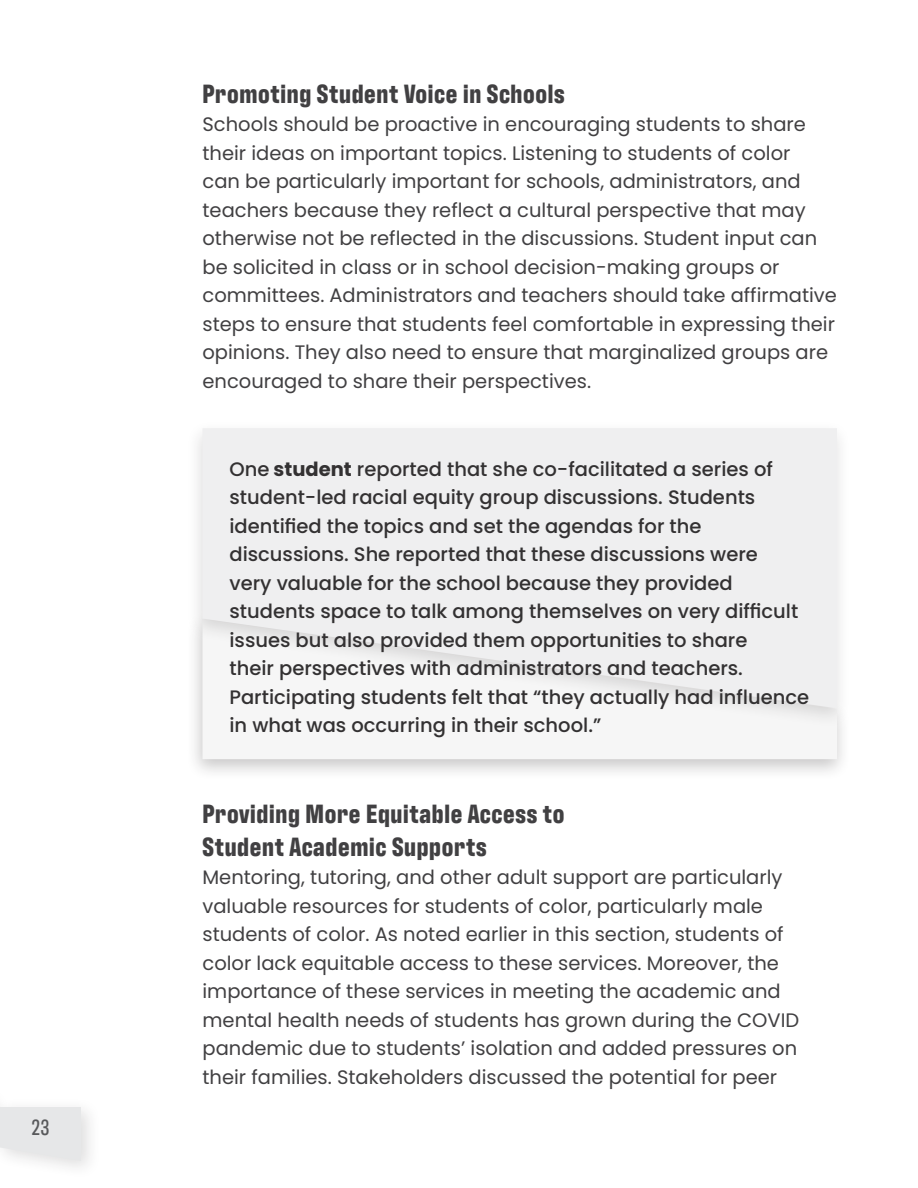
<style>
.page{position:relative;width:918px;height:1188px;background:#fff}
.page>*{position:absolute;margin:0;border:0;box-sizing:border-box;transform-origin:0 0}
.Headline3{font:700 27px/33px "Antarctican Headline";letter-spacing:.025em;color:#414042}
.t1{font:500 22.5px "Antarctican Headline";color:#58595b}
.Body_Copy1{font:19.5px/28.5px "Poppins";color:#414042}
.Body_Copy1-2{font:500 19.5px/28.5px "Poppins";color:#333132}
.s1{font-weight:700}
</style>
<div class="page">
<div style="left:0;top:1097px;width:101px;height:83px;background:#231f20;opacity:.15"></div>
<svg style="left:0;top:1097px;width:81px;height:64px"></svg>
<div style="left:186px;top:611px;width:665px;height:170px;background:#231f20;opacity:.25"></div>
<div style="left:202px;top:729px;width:635px;height:30px;background:#f6f6f6"></div>
<div style="left:186px;top:420px;width:665px;height:309px;background:#efeff0"></div>
<svg style="left:202px;top:618px;width:630px;height:90px"></svg>
<p class="t1" style="left:32px;top:1111px;width:19px">23</p>
<p class="Headline3" style="left:202px;top:75px;width:364px">Promoting Student Voice in Schools</p>
<p class="Body_Copy1" style="left:202px;top:110px;width:636px">Schools should be proactive in encouraging students to share their ideas on important topics. Listening to students of color<br>can be particularly important for schools, administrators, and teachers because they reflect a cultural perspective that may otherwise not be reflected in the discussions. Student input can be solicited in class or in school decision-making groups or committees. Administrators and teachers should take affirmative steps to ensure that students feel comfortable in expressing their opinions. They also need to ensure that marginalized groups are encouraged to share their perspectives.</p>
<p class="Body_Copy1-2" style="left:230px;top:455px;width:581px">One <span class="s1">student</span> reported that she co-facilitated a series of student-led racial equity group discussions. Students identified the topics and set the agendas for the discussions. She reported that these discussions were<br>very valuable for the school because they provided students space to talk among themselves on very difficult issues but also provided them opportunities to share<br>their perspectives with administrators and teachers.<br>Participating students felt that “they actually had influence in what was occurring in their school.”</p>
<p class="Headline3" style="left:202px;top:795px;width:363px">Providing More Equitable Access to<br>Student Academic Supports</p>
<p class="Body_Copy1" style="left:202px;top:863px;width:598px">Mentoring, tutoring, and other adult support are particularly valuable resources for students of color, particularly male students of color. As noted earlier in this section, students of color lack equitable access to these services. Moreover, the importance of these services in meeting the academic and mental health needs of students has grown during the COVID pandemic due to students’ isolation and added pressures on their families. Stakeholders discussed the potential for peer</p>
</div>
